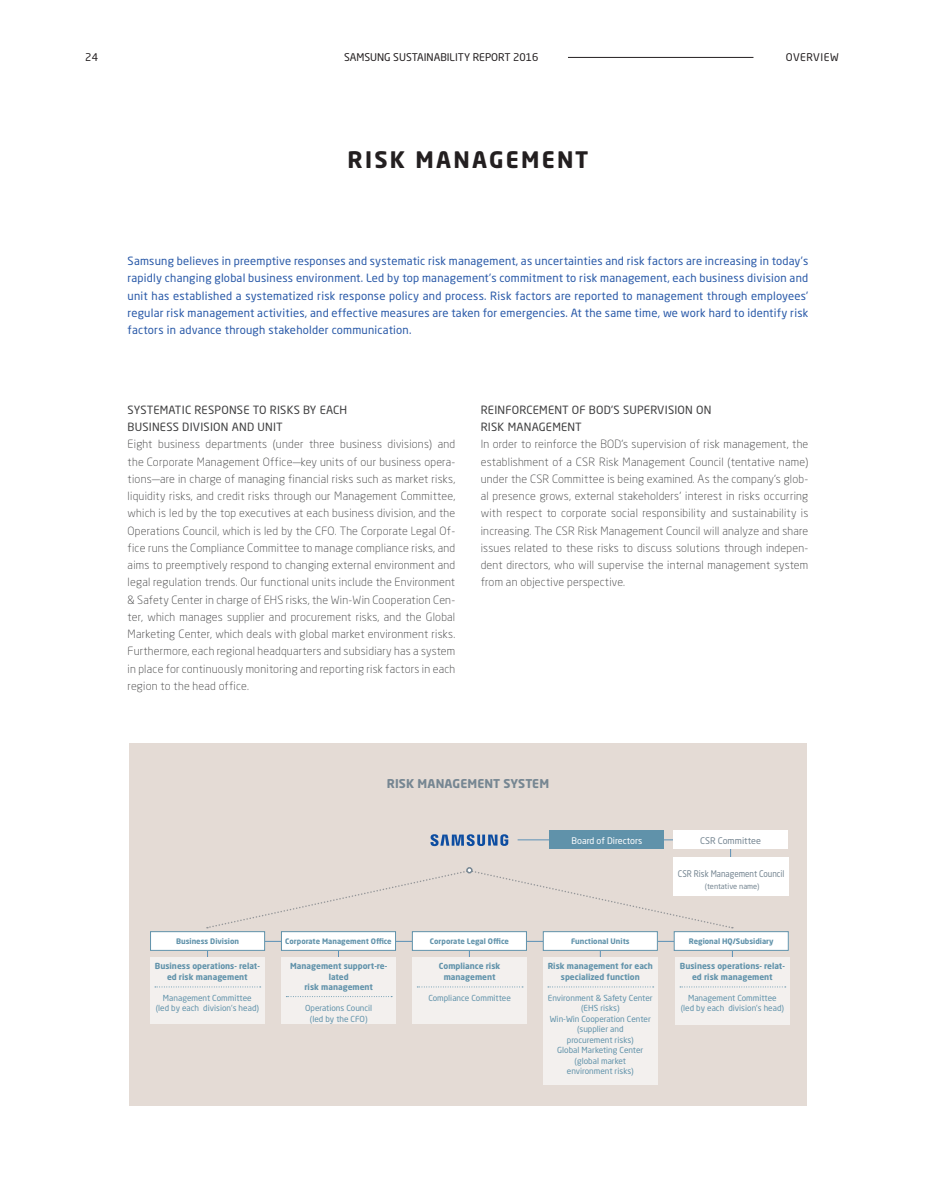
<style>
.page{position:relative;width:936px;height:1191px;background:#fff}
.page>*{position:absolute;margin:0;border:0;box-sizing:border-box;transform-origin:0 0}
.t1{font:700 22.5px "Neo Sans Std";letter-spacing:.1em;color:#231f20}
.t2{font:700 12px "Neo Sans Std";letter-spacing:.01em;color:#768692}
.t3{font:300 11.25px/17.2px "Neo Sans Std";letter-spacing:.02em;color:#3e3e3f;text-align:justify}
.t4{font:11.25px/17.2px "Neo Sans Std";letter-spacing:.02em;color:#2959a8;text-align:justify}
.t5{font:11.25px/17.2px "Neo Sans Std";letter-spacing:.02em;color:#3e3e3f}
.t6{font:10.5px "Neo Sans Std";color:#231f20}
.t7{font:10.5px "Neo Sans Std";letter-spacing:.05em;color:#231f20}
.t8{font:9px "Neo Sans Std";color:#768692;scale:.9 1}
.t9{font:9px "Neo Sans Std";color:#fff}
.t10{font:9px "Neo Sans Std";color:#768692}
.t11{font:8.25px/10.5px "Neo Sans Std";color:#6092aa;text-align:center}
.t12{font:700 8.25px/10.5px "Neo Sans Std";color:#6092aa;text-align:center}
.t13{font:700 7.5px "Neo Sans Std";color:#6092aa}
.t14{font:7.5px "Neo Sans Std";color:#768692}
</style>
<div class="page">
<hr style="left:568px;top:57px;width:185px;height:1px;background:#231f20">
<div style="left:129px;top:743px;width:677px;height:363px;background:#e4dbd5"></div>
<hr style="left:202px;top:941px;width:526px;height:1px;background:#5b90b6">
<hr style="left:207px;top:941px;width:1px;height:59px;background:#5b90b6">
<hr style="left:338px;top:941px;width:1px;height:44px;background:#5b90b6">
<hr style="left:469px;top:941px;width:1px;height:47px;background:#5b90b6">
<hr style="left:600px;top:941px;width:1px;height:47px;background:#5b90b6">
<div style="left:281px;top:931px;width:114px;height:19px;background:#fff"></div>
<div style="left:281px;top:931px;width:115px;height:19px;border:1px solid #6092aa"></div>
<div style="left:150px;top:931px;width:114px;height:19px;background:#fff"></div>
<div style="left:150px;top:931px;width:115px;height:19px;border:1px solid #6092aa"></div>
<div style="left:412px;top:931px;width:114px;height:19px;background:#fff"></div>
<div style="left:412px;top:931px;width:114px;height:19px;border:1px solid #6092aa"></div>
<hr style="left:517px;top:839px;width:214px;height:1px;background:#5b90b6">
<div style="left:550px;top:830px;width:114px;height:19px;background:#6092aa"></div>
<hr style="left:730px;top:842px;width:1px;height:44px;background:#5b90b6">
<div style="left:673px;top:857px;width:116px;height:39px;background:#fff"></div>
<div style="left:150px;top:957px;width:114px;height:66px;background:#f3f0ee"></div>
<svg style="left:155px;top:986px;width:106px;height:1px"></svg>
<div style="left:282px;top:957px;width:114px;height:66px;background:#f3f0ee"></div>
<svg style="left:286px;top:996px;width:106px;height:1px"></svg>
<div style="left:412px;top:957px;width:114px;height:66px;background:#f3f0ee"></div>
<svg style="left:417px;top:986px;width:106px;height:1px"></svg>
<div style="left:673px;top:830px;width:114px;height:19px;background:#fff"></div>
<div style="left:543px;top:931px;width:114px;height:19px;background:#fff"></div>
<div style="left:543px;top:931px;width:114px;height:19px;border:1px solid #6092aa"></div>
<div style="left:543px;top:957px;width:114px;height:127px;background:#f3f0ee"></div>
<svg style="left:548px;top:986px;width:105px;height:1px"></svg>
<svg style="left:430px;top:834px;width:78px;height:12px"></svg>
<svg style="left:207px;top:867px;width:525px;height:62px"></svg>
<hr style="left:732px;top:941px;width:1px;height:47px;background:#5b90b6">
<div style="left:675px;top:957px;width:114px;height:67px;background:#f3f0ee"></div>
<svg style="left:680px;top:986px;width:105px;height:1px"></svg>
<div style="left:674px;top:931px;width:114px;height:19px;background:#fff"></div>
<div style="left:674px;top:931px;width:114px;height:19px;border:1px solid #6092aa"></div>
<p class="t6" style="left:85px;top:51px;width:14px">24</p>
<p class="t6" style="left:344px;top:51px;width:196px">SAMSUNG SUSTAINABILITY REPORT 2016</p>
<p class="t7" style="left:785px;top:51px;width:54px">OVERVIEW</p>
<h1 class="t1" style="left:347px;top:146px;width:242px">RISK MANAGEMENT</h1>
<p class="t4" style="left:128px;top:252px;width:682px">Samsung believes in preemptive responses and systematic risk management, as uncertainties and risk factors are increasing in today’s rapidly changing global business environment. Led by top management’s commitment to risk management, each business division and unit has established a systematized risk response policy and process. Risk factors are reported to management through employees’ regular risk management activities, and effective measures are taken for emergencies. At the same time, we work hard to identify risk factors in advance through stakeholder communication.</p>
<p class="t5" style="left:128px;top:401px;width:221px">SYSTEMATIC RESPONSE TO RISKS BY EACH<br>BUSINESS DIVISION AND UNIT</p>
<p class="t3" style="left:128px;top:435px;width:329px">Eight business departments (under three business divisions) and the Corporate Management Office—key units of our business opera&shy;tions—are in charge of managing financial risks such as market risks, liquidity risks, and credit risks through our Management Committee, which is led by the top executives at each business division, and the Operations Council, which is led by the CFO. The Corporate Legal Of&shy;fice runs the Compliance Committee to manage compliance risks, and aims to preemptively respond to changing external environment and legal regulation trends. Our functional units include the Environment &amp; Safety Center in charge of EHS risks, the Win-Win Cooperation Cen&shy;ter, which manages supplier and procurement risks, and the Global Marketing Center, which deals with global market environment risks.<br>Furthermore, each regional headquarters and subsidiary has a system in place for continuously monitoring and reporting risk factors in each region to the head office.</p>
<p class="t5" style="left:480px;top:401px;width:232px">REINFORCEMENT OF BOD’S SUPERVISION ON<br>RISK MANAGEMENT</p>
<p class="t3" style="left:480px;top:435px;width:329px">In order to reinforce the BOD’s supervision of risk management, the establishment of a CSR Risk Management Council (tentative name) under the CSR Committee is being examined. As the company’s glob&shy;al presence grows, external stakeholders’ interest in risks occurring with respect to corporate social responsibility and sustainability is increasing. The CSR Risk Management Council will analyze and share issues related to these risks to discuss solutions through indepen&shy;dent directors, who will supervise the internal management system from an objective perspective.</p>
<p class="t2" style="left:387px;top:775px;width:164px">RISK MANAGEMENT SYSTEM</p>
<p class="t9" style="left:571px;top:835px;width:72px">Board of Directors</p>
<p class="t10" style="left:700px;top:835px;width:62px">CSR Committee</p>
<p class="t8" style="left:678px;top:868px;width:120px">CSR Risk Management Council</p>
<p class="t14" style="left:704px;top:882px;width:56px">(tentative name)</p>
<p class="t13" style="left:176px;top:936px;width:64px">Business Division</p>
<p class="t13" style="left:285px;top:936px;width:108px">Corporate Management Office</p>
<p class="t13" style="left:430px;top:936px;width:80px">Corporate Legal Office</p>
<p class="t12" style="left:155px;top:960px;width:106px">Business operations- relat&shy;ed risk management</p>
<p class="t11" style="left:156px;top:992px;width:105px">Management Committee (led by each division’s head)</p>
<p class="t12" style="left:290px;top:960px;width:99px">Management support-re&shy;lated<br>risk management</p>
<p class="t11" style="left:305px;top:1003px;width:69px">Operations Council (led by the CFO)</p>
<p class="t12" style="left:439px;top:960px;width:63px">Compliance risk management</p>
<p class="t11" style="left:428px;top:992px;width:84px">Compliance Committee</p>
<p class="t13" style="left:571px;top:936px;width:60px">Functional Units</p>
<p class="t12" style="left:547px;top:960px;width:107px">Risk management for each specialized function</p>
<p class="t11" style="left:548px;top:992px;width:106px">Environment &amp; Safety Center (EHS risks)<br>Win-Win Cooperation Center (supplier and<br>procurement risks)<br>Global Marketing Center (global market<br>environment risks)</p>
<p class="t13" style="left:688px;top:936px;width:86px">Regional HQ/Subsidiary</p>
<p class="t12" style="left:680px;top:960px;width:106px">Business operations- relat&shy;ed risk management</p>
<p class="t11" style="left:680px;top:992px;width:105px">Management Committee (led by each division’s head)</p>
</div>
